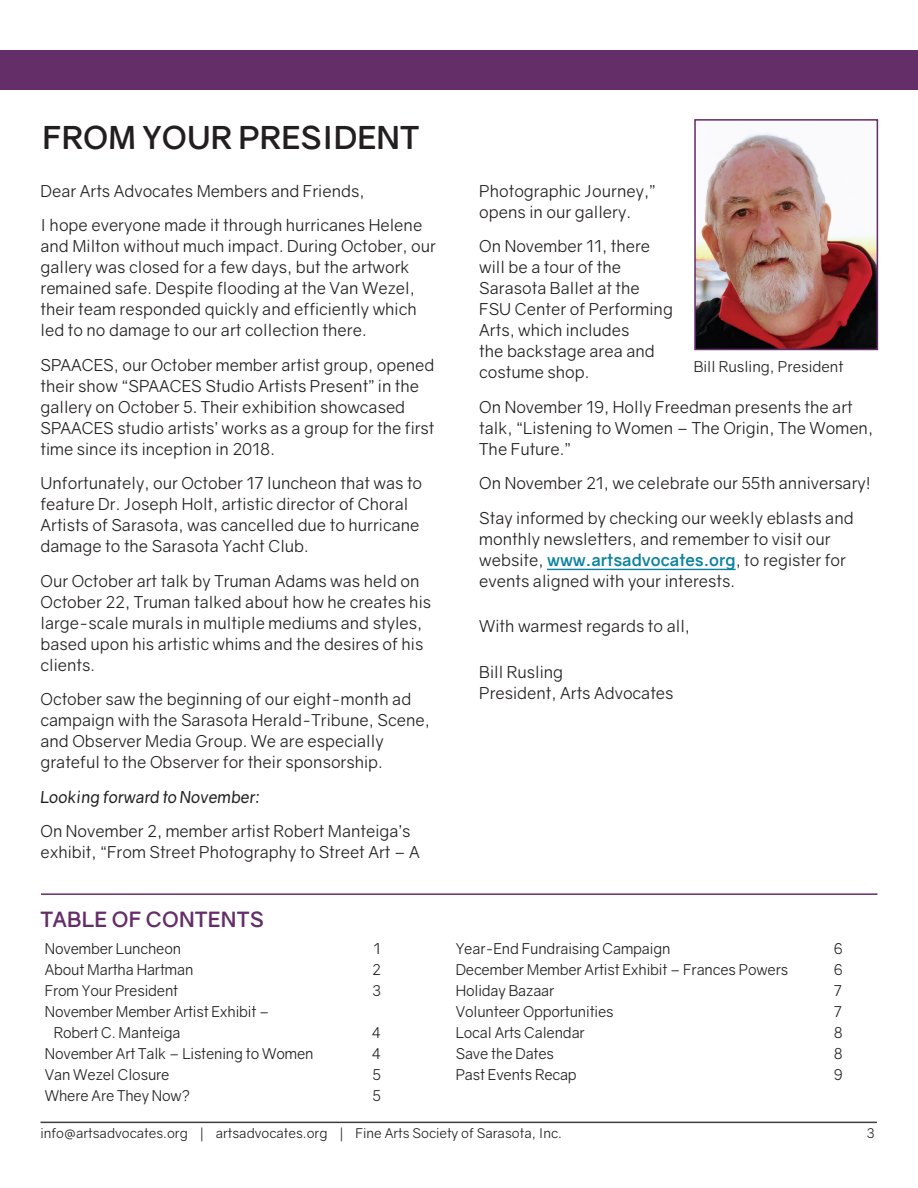
<style>
.page{position:relative;width:918px;height:1188px;background:#fff}
.page>*{position:absolute;margin:0;border:0;box-sizing:border-box;transform-origin:0 0}
.t1{font:700 31.5px "Gravity";color:#231f20}
.t2{font:700 21px "Gravity";letter-spacing:.01em;color:#642e69}
.t3{font:16.5px/21px "Gravity";color:#231f20}
.t4{font:italic 16.5px "Gravity";color:#231f20}
.t5{font:15px/21px "Gravity";letter-spacing:-.01em;color:#231f20}
.t6{font:13.5px "Gravity";color:#231f20}
.s1{font-weight:700;color:#0d83a1}
</style>
<div class="page">
<hr style="left:547px;top:569px;width:189px;height:1px;background:#0d83a1">
<img style="left:697px;top:133px;width:178px;height:214px">
<div style="left:694px;top:119px;width:184px;height:231px;border:2px solid #642e69"></div>
<div style="left:0;top:50px;width:918px;height:40px;background:#642e69"></div>
<hr style="left:40px;top:1122px;width:837px;height:1px;background:#3e3e3f">
<hr style="left:41px;top:893px;width:837px;height:2px;background:#642e69">
<h1 class="t1" style="left:43px;top:118px;width:378px">FROM YOUR PRESIDENT</h1>
<p class="t3" style="left:40px;top:174px;width:383px;line-height:34.5px">Dear Arts Advocates Members and Friends,<br>I hope everyone made it through hurricanes Helene</p>
<p class="t3" style="left:40px;top:236px;width:397px">and Milton without much impact. During October, our gallery was closed for a few days, but the artwork remained safe. Despite flooding at the Van Wezel, their team responded quickly and efficiently which led to no damage to our art collection there.</p>
<p class="t3" style="left:40px;top:354px;width:396px">SPAACES, our October member artist group, opened their show “SPAACES Studio Artists Present” in the gallery on October 5. Their exhibition showcased SPAACES studio artists’ works as a group for the first time since its inception in 2018.</p>
<p class="t3" style="left:40px;top:473px;width:383px">Unfortunately, our October 17 luncheon that was to feature Dr. Joseph Holt, artistic director of Choral Artists of Sarasota, was cancelled due to hurricane damage to the Sarasota Yacht Club.</p>
<p class="t3" style="left:40px;top:570px;width:392px">Our October art talk by Truman Adams was held on October 22, Truman talked about how he creates his large-scale murals in multiple mediums and styles, based upon his artistic whims and the desires of his clients.</p>
<p class="t3" style="left:40px;top:689px;width:391px">October saw the beginning of our eight-month ad campaign with the Sarasota Herald-Tribune, Scene, and Observer Media Group. We are especially grateful to the Observer for their sponsorship.</p>
<p class="t4" style="left:40px;top:787px;width:221px">Looking forward to November:</p>
<p class="t3" style="left:40px;top:821px;width:381px">On November 2, member artist Robert Manteiga’s exhibit, “From Street Photography to Street Art – A</p>
<p class="t2" style="left:41px;top:906px;width:225px">TABLE OF CONTENTS</p>
<p class="t5" style="left:45px;top:939px;width:138px">November Luncheon</p>
<p class="t5" style="left:374px;top:939px;width:9px">1</p>
<p class="t5" style="left:45px;top:960px;width:150px">About Martha Hartman</p>
<p class="t5" style="left:372px;top:960px;width:10px">2</p>
<p class="t5" style="left:45px;top:981px;width:135px">From Your President</p>
<p class="t5" style="left:372px;top:981px;width:10px">3</p>
<p class="t5" style="left:54px;top:1002px;width:217px;text-indent:-9px">November Member Artist Exhibit –<br>Robert C. Manteiga</p>
<p class="t5" style="left:372px;top:1023px;width:11px">4</p>
<p class="t5" style="left:45px;top:1044px;width:270px">November Art Talk – Listening to Women</p>
<p class="t5" style="left:372px;top:1044px;width:11px">4</p>
<p class="t5" style="left:45px;top:1065px;width:126px">Van Wezel Closure</p>
<p class="t5" style="left:372px;top:1065px;width:10px">5</p>
<p class="t5" style="left:45px;top:1086px;width:147px">Where Are They Now?</p>
<p class="t5" style="left:372px;top:1086px;width:10px">5</p>
<p class="t3" style="left:479px;top:180px;width:178px">Photographic Journey,” opens in our gallery.</p>
<p class="t3" style="left:479px;top:236px;width:195px">On November 11, there will be a tour of the<br>Sarasota Ballet at the<br>FSU Center of Performing<br>Arts, which includes<br>the backstage area and costume shop.</p>
<p class="t3" style="left:479px;top:396px;width:395px">On November 19, Holly Freedman presents the art talk, “Listening to Women – The Origin, The Women,<br>The Future.”</p>
<p class="t3" style="left:479px;top:466px;width:393px;line-height:34.5px">On November 21, we celebrate our 55th anniversary!<br>Stay informed by checking our weekly eblasts and</p>
<p class="t3" style="left:479px;top:528px;width:368px">monthly newsletters, and remember to visit our website, <span class="s1">www.artsadvocates.org</span>, to register for events aligned with your interests.</p>
<p class="t3" style="left:479px;top:615px;width:212px">With warmest regards to all,</p>
<p class="t3" style="left:479px;top:662px;width:196px">Bill Rusling<br>President, Arts Advocates</p>
<p class="t5" style="left:694px;top:356px;width:151px">Bill Rusling, President</p>
<p class="t5" style="left:456px;top:939px;width:216px">Year-End Fundraising Campaign</p>
<p class="t5" style="left:834px;top:939px;width:10px">6</p>
<p class="t5" style="left:456px;top:960px;width:334px">December Member Artist Exhibit – Frances Powers</p>
<p class="t5" style="left:834px;top:960px;width:10px">6</p>
<p class="t5" style="left:456px;top:981px;width:100px">Holiday Bazaar</p>
<p class="t5" style="left:834px;top:981px;width:10px">7</p>
<p class="t5" style="left:456px;top:1002px;width:159px">Volunteer Opportunities</p>
<p class="t5" style="left:834px;top:1002px;width:10px">7</p>
<p class="t5" style="left:456px;top:1023px;width:131px">Local Arts Calendar</p>
<p class="t5" style="left:834px;top:1023px;width:10px">8</p>
<p class="t5" style="left:456px;top:1044px;width:100px">Save the Dates</p>
<p class="t5" style="left:834px;top:1044px;width:10px">8</p>
<p class="t5" style="left:456px;top:1065px;width:123px">Past Events Recap</p>
<p class="t5" style="left:834px;top:1065px;width:10px">9</p>
<p class="t6" style="left:40px;top:1125px;width:523px">info@artsadvocates.org | artsadvocates.org | Fine Arts Society of Sarasota, Inc.</p>
<p class="t6" style="left:867px;top:1125px;width:9px">3</p>
</div>
